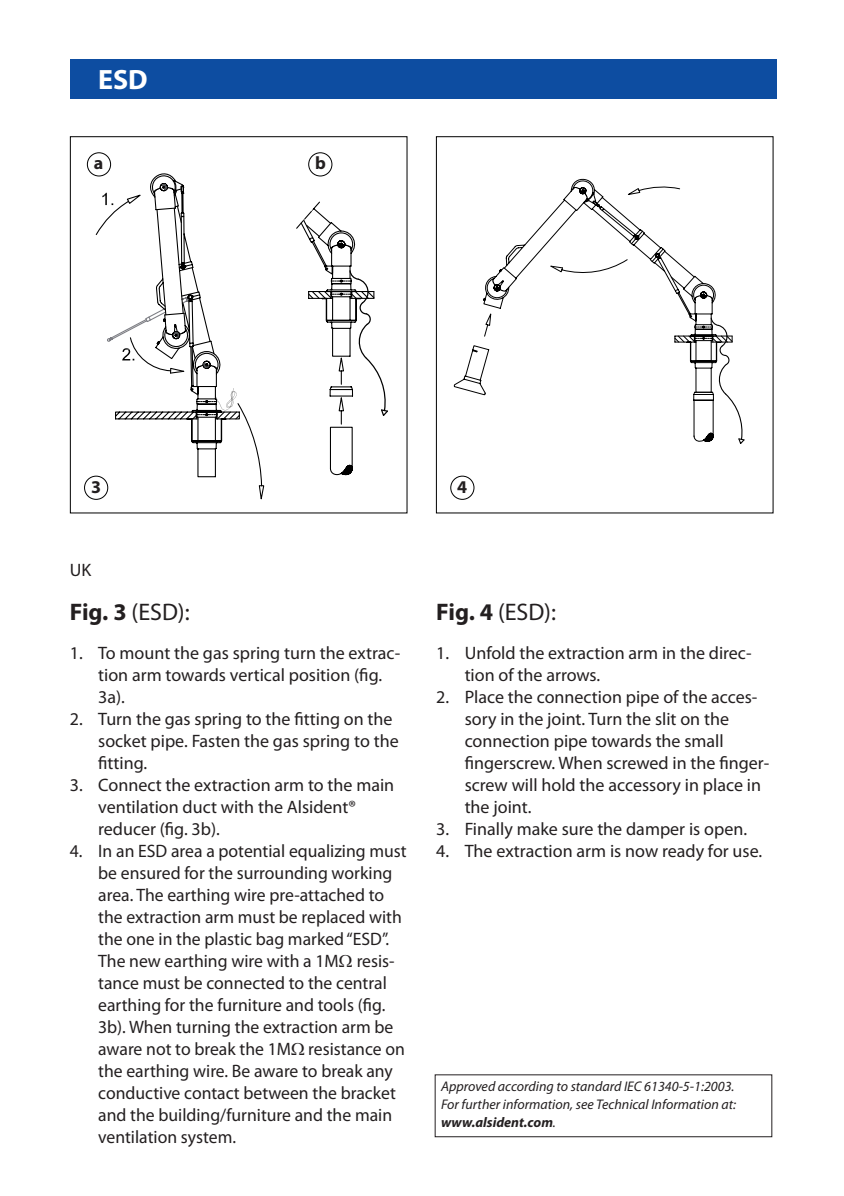
<style>
.page{position:relative;width:844px;height:1196px;background:#fff}
.page>*{position:absolute;margin:0;border:0;box-sizing:border-box;transform-origin:0 0}
.t1{font:700 28px "Myriad Pro";color:#fff}
.t2{font:24px "Myriad Pro";color:#231f20}
.t3{font:18px/22px "Myriad Pro";color:#231f20}
.t4{font:700 18px "Myriad Pro";color:#231f20}
.t5{font:18px "Myriad";color:#231f20}
.t6{font:italic 14px/18px "Myriad Pro";color:#231f20;text-align:justify}
.s1{font-weight:700}
</style>
<div class="page">
<div style="left:70px;top:59px;width:706px;height:40px;background:#0d4da1"></div>
<svg style="left:95px;top:166px;width:293px;height:334px"></svg>
<div style="left:70px;top:136px;width:337px;height:377px;border:1px solid #000"></div>
<div style="left:435px;top:136px;width:338px;height:377px;border:1px solid #000"></div>
<svg style="left:453px;top:178px;width:292px;height:266px"></svg>
<div style="left:450px;top:475px;width:24px;height:25px;border:1px solid #000;border-radius:50%"></div>
<div style="left:84px;top:475px;width:24px;height:25px;border:1px solid #000;border-radius:50%"></div>
<div style="left:87px;top:152px;width:24px;height:24px;border:1px solid #000;border-radius:50%"></div>
<div style="left:308px;top:152px;width:24px;height:24px;border:1px solid #000;border-radius:50%"></div>
<h1 class="t1" style="left:98px;top:61px;width:51px">ESD</h1>
<p class="t4" style="left:94px;top:151px;width:11px">a</p>
<p class="t4" style="left:315px;top:151px;width:12px">b</p>
<p class="t4" style="left:91px;top:475px;width:11px">3</p>
<p class="t4" style="left:457px;top:475px;width:11px">4</p>
<p class="t5" style="left:70px;top:560px;width:23px">UK</p>
<h2 class="t2" style="left:70px;top:597px;width:121px"><span class="s1">Fig. 3</span> (ESD):</h2>
<p class="t3" style="left:98px;top:641px;width:303px;text-indent:-28px">1. To mount the gas spring turn the extrac&shy;tion arm towards vertical position (fig.<br>3a).</p>
<p class="t3" style="left:98px;top:707px;width:302px;text-indent:-28px">2. Turn the gas spring to the fitting on the socket pipe. Fasten the gas spring to the fitting.</p>
<p class="t3" style="left:98px;top:773px;width:297px;text-indent:-28px">3. Connect the extraction arm to the main ventilation duct with the Alsident® reducer (fig. 3b).</p>
<p class="t3" style="left:98px;top:839px;width:310px;text-indent:-28px">4. In an ESD area a potential equalizing must be ensured for the surrounding working area. The earthing wire pre-attached to the extraction arm must be replaced with the one in the plastic bag marked “ESD”.<br>The new earthing wire with a 1M resis&shy;tance must be connected to the central earthing for the furniture and tools (fig.<br>3b). When turning the extraction arm be aware not to break the 1M resistance on the earthing wire. Be aware to break any conductive contact between the bracket and the building/furniture and the main ventilation system.</p>
<h2 class="t2" style="left:436px;top:597px;width:121px"><span class="s1">Fig. 4</span> (ESD):</h2>
<p class="t3" style="left:464px;top:641px;width:288px;text-indent:-28px">1. Unfold the extraction arm in the direc&shy;tion of the arrows.</p>
<p class="t3" style="left:464px;top:685px;width:306px;text-indent:-28px">2. Place the connection pipe of the acces&shy;sory in the joint. Turn the slit on the connection pipe towards the small fingerscrew. When screwed in the finger&shy;screw will hold the accessory in place in the joint.</p>
<p class="t3" style="left:436px;top:817px;width:312px">3. Finally make sure the damper is open.</p>
<p class="t3" style="left:436px;top:839px;width:327px">4. The extraction arm is now ready for use.</p>
<p class="t6" style="left:441px;top:1077px;width:296px">Approved according to standard IEC 61340-5-1:2003.<br>For further information, see Technical Information at: <span class="s1">www.alsident.com</span>.</p>
</div>
